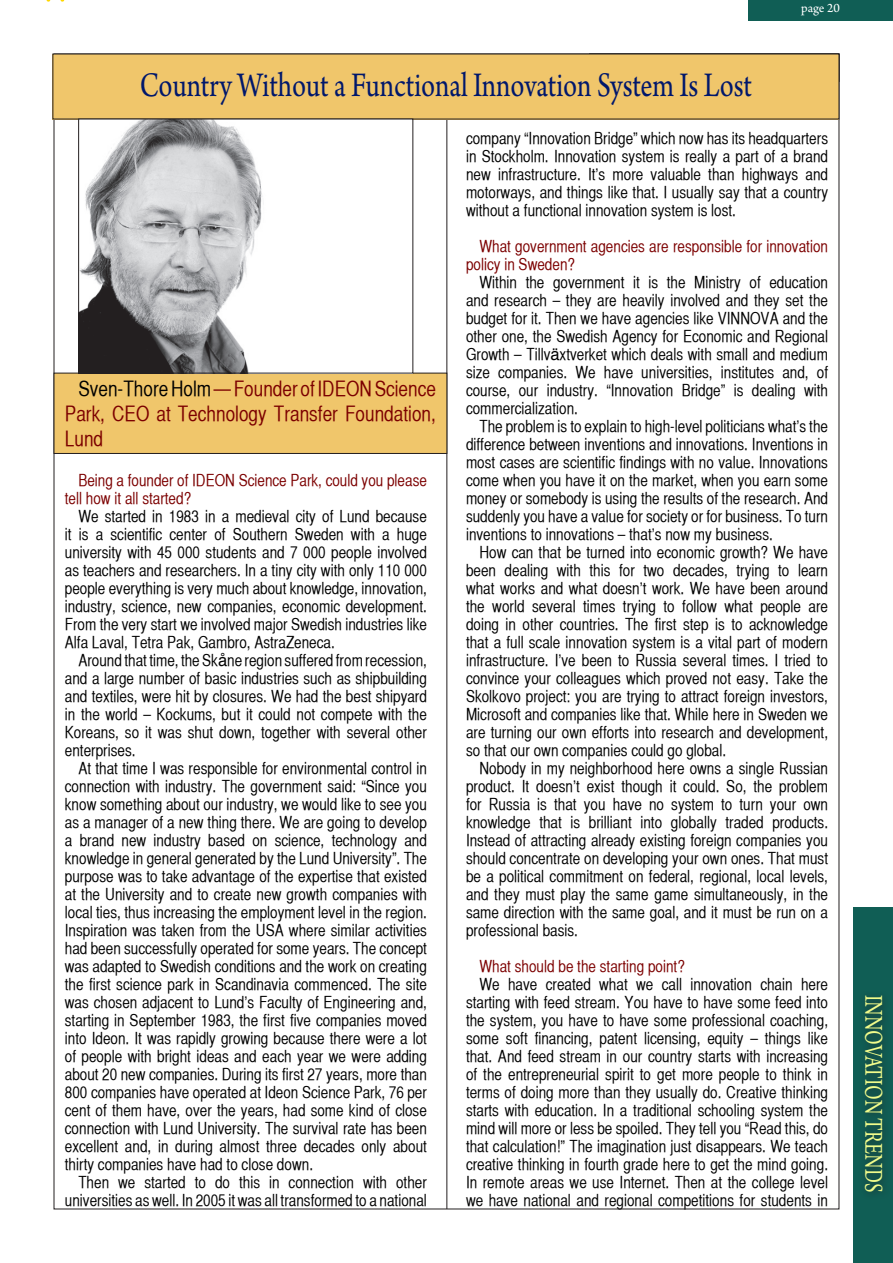
<style>
.page{position:relative;width:893px;height:1263px;background:#fff}
.page>*{position:absolute;margin:0;border:0;box-sizing:border-box;transform-origin:0 0}
.t1{font:36.3px "Arno Pro";color:#00176c;scale:.79 1}
.t2{font:27px "Arno Pro";color:#f0fb8b;scale:.73 1}
.underfoto{font:21px/25.2px "Helvetica CY Plain";color:#7c0000;text-align:justify}
.t3{font:16.5px/18px "Helvetica CY Plain";color:#000;text-align:justify}
.t4{font:16.5px/18px "Helvetica CY Plain";color:#7c0000}
.t5{font:13.5px "Arno Pro";letter-spacing:-.01em;color:#fff}
.s1{color:#000}
.s2{font-family:"Helvetica"}
</style>
<div class="page">
<hr style="left:446px;top:54px;width:1px;height:1155px;background:#231f20">
<div style="left:854px;top:907px;width:39px;height:355px;background:#105e55"></div>
<div style="left:857px;top:990px;width:34px;height:211px;background:#12564e"></div>
<div style="left:748px;top:0;width:145px;height:21px;background:#105e55"></div>
<div style="left:54px;top:373px;width:393px;height:80px;background:#f0c66b"></div>
<div style="left:54px;top:373px;width:393px;height:81px;border:1px solid #231f20"></div>
<div style="left:53px;top:54px;width:786px;height:65px;background:#f0c66b"></div>
<img style="left:80px;top:121px;width:184px;height:250px">
<div style="left:78px;top:119px;width:335px;height:254px;border:1px solid #231f20"></div>
<svg style="left:46px;top:0;width:19px;height:2px"></svg>
<p class="t1" style="left:140px;top:64px;width:776px">Country Without a Functional Innovation System Is Lost</p>
<p class="t5" style="left:801px;top:0;width:40px">page 20</p>
<p class="underfoto" style="left:65px;top:376px;width:373px;text-indent:14px"><span class="s1">Sven-Thore Holm</span>— Founder of IDEON Science Park, CEO at Technology Transfer Foundation, Lund</p>
<p class="t4" style="left:65px;top:471px;width:364px;text-indent:14px">Being a founder of IDEON Science Park, could you please tell how it all started?</p>
<p class="t3" style="left:65px;top:507px;width:364px;text-indent:14px">We started in 1983 in a medieval city of Lund because it is a scientific center of Southern Sweden with a huge university with 45 000 students and 7 000 people involved as teachers and researchers. In a tiny city with only 110 000 people everything is very much about knowledge, innovation, industry, science, new companies, economic development.<br>From the very start we involved major Swedish industries like Alfa Laval, Tetra Pak, Gambro, AstraZeneca.</p>
<p class="t3" style="left:65px;top:651px;width:364px;text-indent:14px">Around that time, the Sk<span class="s2">å</span>ne region suffered from recession, and a large number of basic industries such as shipbuilding and textiles, were hit by closures. We had the best shipyard in the world – Kockums, but it could not compete with the Koreans, so it was shut down, together with several other enterprises.</p>
<p class="t3" style="left:65px;top:759px;width:364px;text-indent:14px">At that time I was responsible for environmental control in connection with industry. The government said: “Since you know something about our industry, we would like to see you as a manager of a new thing there. We are going to develop a brand new industry based on science, technology and knowledge in general generated by the Lund University”. The purpose was to take advantage of the expertise that existed at the University and to create new growth companies with local ties, thus increasing the employment level in the region.<br>Inspiration was taken from the USA where similar activities had been successfully operated for some years. The concept was adapted to Swedish conditions and the work on creating the first science park in Scandinavia commenced. The site was chosen adjacent to Lund’s Faculty of Engineering and, starting in September 1983, the first five companies moved into Ideon. It was rapidly growing because there were a lot of people with bright ideas and each year we were adding about 20 new companies. During its first 27 years, more than 800 companies have operated at Ideon Science Park, 76 per cent of them have, over the years, had some kind of close connection with Lund University. The survival rate has been excellent and, in during almost three decades only about thirty companies have had to close down.</p>
<p class="t3" style="left:65px;top:1173px;width:364px;text-align:right">Then we started to do this in connection with other universities as well. In 2005 it was all transformed to a national</p>
<p class="t3" style="left:466px;top:129px;width:364px">company “Innovation Bridge” which now has its headquarters in Stockholm. Innovation system is really a part of a brand new infrastructure. It’s more valuable than highways and motorways, and things like that. I usually say that a country without a functional innovation system is lost.</p>
<p class="t4" style="left:466px;top:237px;width:364px;text-indent:14px">What government agencies are responsible for innovation policy in Sweden?</p>
<p class="t3" style="left:466px;top:273px;width:364px;text-indent:14px">Within the government it is the Ministry of education and research – they are heavily involved and they set the budget for it. Then we have agencies like VINNOVA and the other one, the Swedish Agency for Economic and Regional Growth – Tillv<span class="s2">ä</span>xtverket which deals with small and medium size companies. We have universities, institutes and, of course, our industry. “Innovation Bridge” is dealing with commercialization.</p>
<p class="t3" style="left:466px;top:417px;width:364px;text-indent:14px">The problem is to explain to high-level politicians what’s the difference between inventions and innovations. Inventions in most cases are scientific findings with no value. Innovations come when you have it on the market, when you earn some money or somebody is using the results of the research. And suddenly you have a value for society or for business. To turn inventions to innovations – that’s now my business.</p>
<p class="t3" style="left:466px;top:543px;width:364px;text-indent:14px">How can that be turned into economic growth? We have been dealing with this for two decades, trying to learn what works and what doesn’t work. We have been around the world several times trying to follow what people are doing in other countries. The first step is to acknowledge that a full scale innovation system is a vital part of modern infrastructure. I’ve been to Russia several times. I tried to convince your colleagues which proved not easy. Take the Skolkovo project: you are trying to attract foreign investors, Microsoft and companies like that. While here in Sweden we are turning our own efforts into research and development, so that our own companies could go global.</p>
<p class="t3" style="left:466px;top:759px;width:364px;text-indent:14px">Nobody in my neighborhood here owns a single Russian product. It doesn’t exist though it could. So, the problem for Russia is that you have no system to turn your own knowledge that is brilliant into globally traded products.<br>Instead of attracting already existing foreign companies you should concentrate on developing your own ones. That must be a political commitment on federal, regional, local levels, and they must play the same game simultaneously, in the same direction with the same goal, and it must be run on a professional basis.</p>
<p class="t4" style="left:479px;top:957px;width:207px">What should be the starting point?</p>
<p class="t3" style="left:466px;top:975px;width:364px;text-indent:14px">We have created what we call innovation chain here starting with feed stream. You have to have some feed into the system, you have to have some professional coaching, some soft financing, patent licensing, equity – things like that. And feed stream in our country starts with increasing of the entrepreneurial spirit to get more people to think in terms of doing more than they usually do. Creative thinking starts with education. In a traditional schooling system the mind will more or less be spoiled. They tell you “Read this, do that calculation!” The imagination just disappears. We teach creative thinking in fourth grade here to get the mind going.<br>In remote areas we use Internet. Then at the college level we have national and regional competitions for students in</p>
<p class="t2" style="left:889px;top:994px;width:273px;rotate:90deg">INNOVATION TRENDS</p>
</div>
